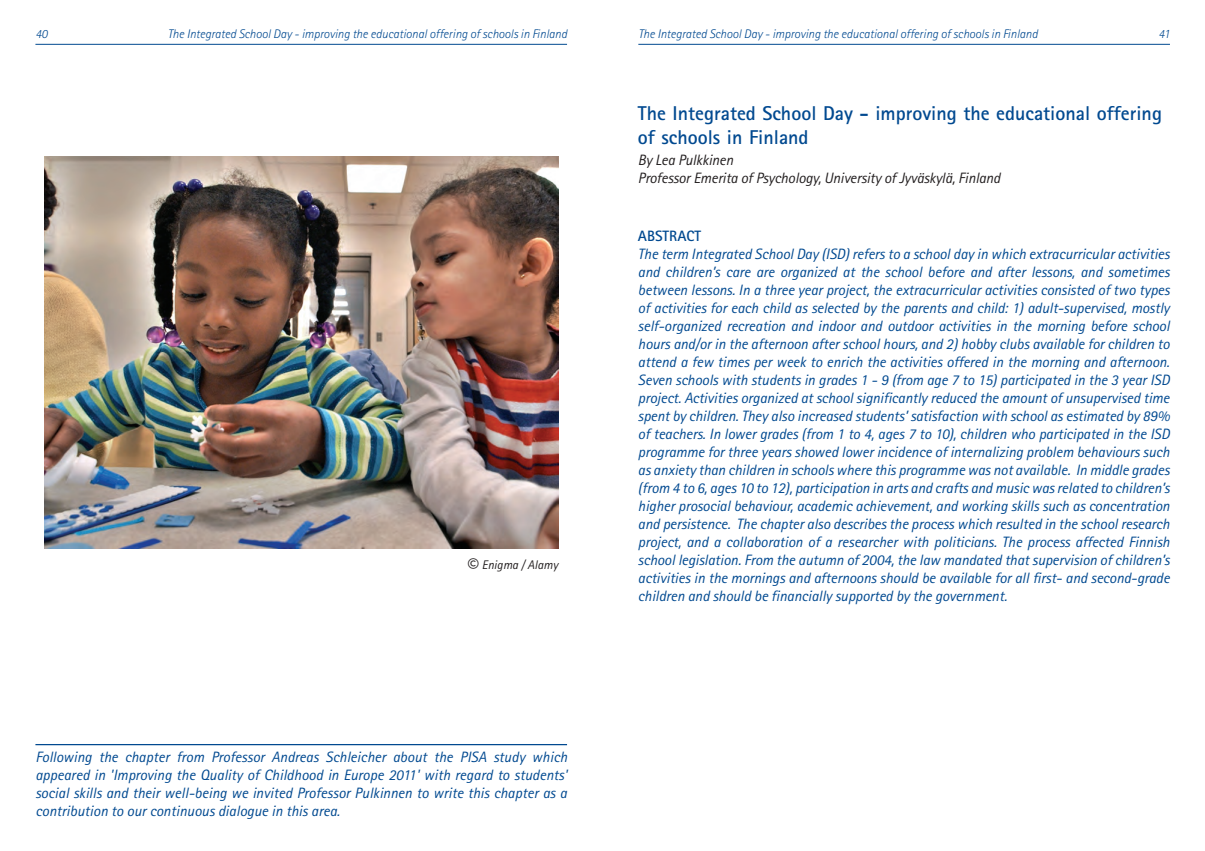
<style>
.page{position:relative;width:1205px;height:851px;background:#fff}
.page>*{position:absolute;margin:0;border:0;box-sizing:border-box;transform-origin:0 0}
.t1{font:700 20px/24px "Rotis Sans Serif";color:#014990}
.t2{font:italic 15px/18px "Rotis Sans Serif";color:#014990;text-align:justify}
.t3{font:italic 15px/18px "Rotis Sans Serif";letter-spacing:-.01em;color:#231f20}
.t4{font:700 15px "Rotis Sans Serif";color:#014990}
.t5{font:italic 300 12.5px "Rotis Sans Serif";color:#014990}
.t6{font:italic 12.5px "Rotis Sans Serif";color:#231f20}
.s1{font-size:22.5px}
</style>
<div class="page">
<hr style="left:638px;top:44px;width:532px;height:1px;background:#014990">
<hr style="left:35px;top:44px;width:532px;height:1px;background:#014990">
<img style="left:44px;top:156px;width:514px;height:392px">
<hr style="left:35px;top:743px;width:532px;height:2px;background:#014990">
<p class="t5" style="left:35px;top:29px;width:14px">40</p>
<p class="t5" style="left:168px;top:29px;width:401px">The Integrated School Day - improving the educational offering of schools in Finland</p>
<p class="t5" style="left:638px;top:30px;width:401px">The Integrated School Day - improving the educational offering of schools in Finland</p>
<p class="t5" style="left:1158px;top:30px;width:13px">41</p>
<p class="t6" style="left:466px;top:560px;width:94px"><span class="s1">©</span> Enigma / Alamy</p>
<p class="t2" style="left:35px;top:749px;width:533px">Following the chapter from Professor Andreas Schleicher about the PISA study which appeared in 'Improving the Quality of Childhood in Europe 2011' with regard to students' social skills and their well-being we invited Professor Pulkinnen to write this chapter as a contribution to our continuous dialogue in this area.</p>
<h1 class="t1" style="left:638px;top:103px;width:525px">The Integrated School Day - improving the educational offering of schools in Finland</h1>
<p class="t3" style="left:638px;top:152px;width:364px">By Lea Pulkkinen<br>Professor Emerita of Psychology, University of Jyväskylä, Finland</p>
<p class="t4" style="left:638px;top:230px;width:65px">ABSTRACT</p>
<p class="t2" style="left:638px;top:246px;width:533px">The term Integrated School Day (ISD) refers to a school day in which extracurricular activities and children’s care are organized at the school before and after lessons, and sometimes between lessons. In a three year project, the extracurricular activities consisted of two types of activities for each child as selected by the parents and child: 1) adult-supervised, mostly self-organized recreation and indoor and outdoor activities in the morning before school hours and/or in the afternoon after school hours, and 2) hobby clubs available for children to attend a few times per week to enrich the activities offered in the morning and afternoon.<br>Seven schools with students in grades 1 - 9 (from age 7 to 15) participated in the 3 year ISD project. Activities organized at school significantly reduced the amount of unsupervised time spent by children. They also increased students’ satisfaction with school as estimated by 89% of teachers. In lower grades (from 1 to 4, ages 7 to 10), children who participated in the ISD programme for three years showed lower incidence of internalizing problem behaviours such as anxiety than children in schools where this programme was not available. In middle grades (from 4 to 6, ages 10 to 12), participation in arts and crafts and music was related to children’s higher prosocial behaviour, academic achievement, and working skills such as concentration and persistence. The chapter also describes the process which resulted in the school research project, and a collaboration of a researcher with politicians. The process affected Finnish school legislation. From the autumn of 2004, the law mandated that supervision of children’s activities in the mornings and afternoons should be available for all first- and second-grade children and should be financially supported by the government.</p>
</div>
